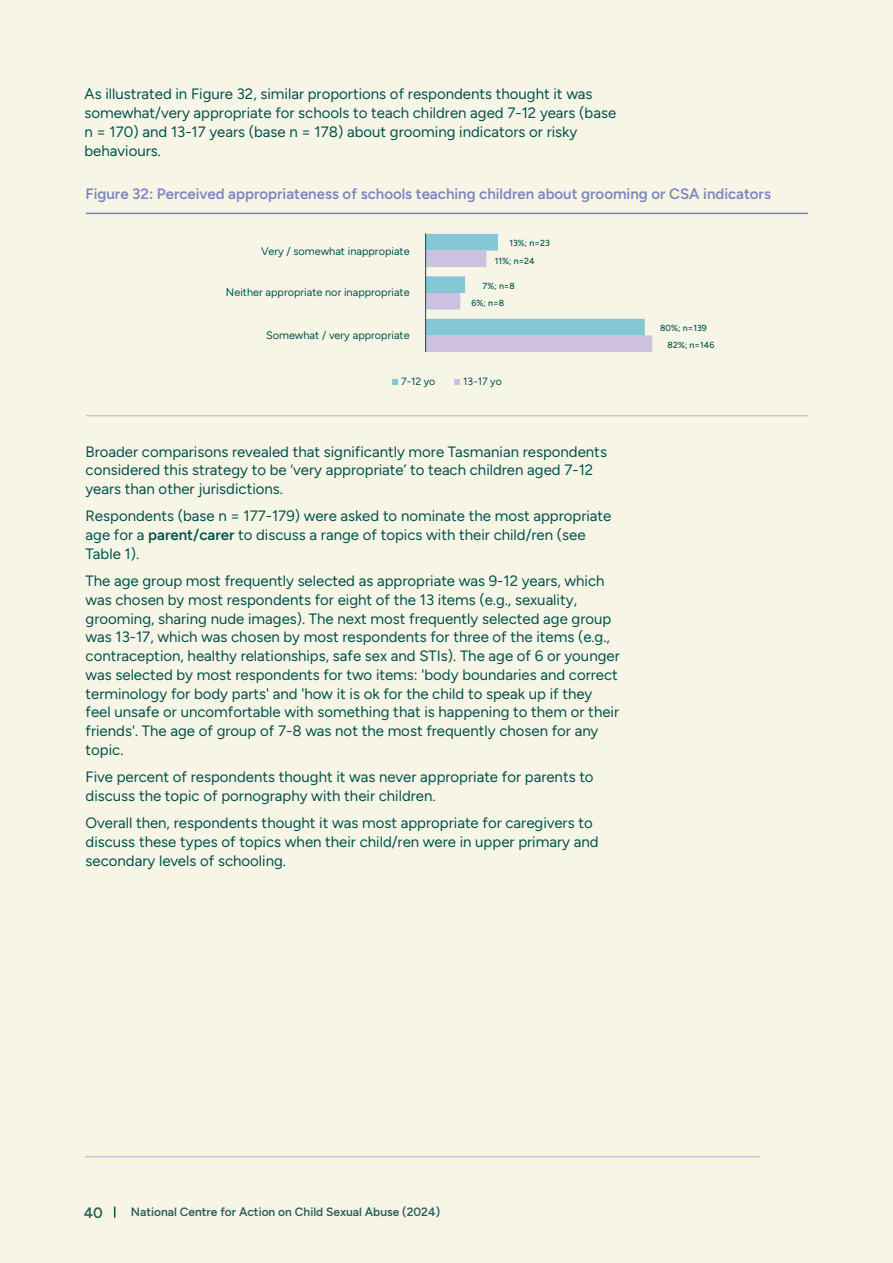
<style>
.page{position:relative;width:893px;height:1263px;background:#f6f5e6}
.page>*{position:absolute;margin:0;border:0;box-sizing:border-box;transform-origin:0 0}
.t1{font:15px/18.8px "Figtree";color:#02534c}
.t2{font:600 15px "Figtree";color:#7d85c1}
.t3{font:600 15px "Figtree";color:#285f59}
.t4{font:600 12px "Figtree";color:#285f59}
.t5{font:10.95px "Figtree";letter-spacing:.005em;color:#02534c}
.t6{font:10.5px "Figtree";color:#02534c}
.t7{font:500 8.85px/17.2px "Figtree";letter-spacing:.005em;color:#02534c}
.s1{font-weight:600}
</style>
<div class="page">
<svg style="left:114px;top:1206px;width:1px;height:12px"></svg>
<hr style="left:86px;top:1156px;width:674px;height:1px;background:#cec0df">
<hr style="left:86px;top:213px;width:722px;height:1px;background:#7d85c1">
<hr style="left:86px;top:415px;width:722px;height:1px;background:#cec0df">
<div style="left:426px;top:250px;width:60px;height:17px;background:#cec0df;border:2px solid #cec0df"></div>
<div style="left:425px;top:234px;width:73px;height:16px;background:#85c6d7"></div>
<div style="left:426px;top:293px;width:34px;height:16px;background:#cec0df"></div>
<div style="left:425px;top:276px;width:40px;height:17px;background:#85c6d7;border:2px solid #85c6d7"></div>
<div style="left:426px;top:335px;width:226px;height:17px;background:#cec0df;border:2px solid #cec0df"></div>
<div style="left:425px;top:319px;width:220px;height:16px;background:#85c6d7"></div>
<svg style="left:392px;top:379px;width:6px;height:5px"></svg>
<svg style="left:454px;top:379px;width:6px;height:5px"></svg>
<hr style="left:425px;top:233px;width:1px;height:119px;background:#02534c">
<p class="t1" style="left:85px;top:85px;width:533px">As illustrated in Figure 32, similar proportions of respondents thought it was somewhat/very appropriate for schools to teach children aged 7-12 years (base n = 170) and 13-17 years (base n = 178) about grooming indicators or risky behaviours.</p>
<p class="t2" style="left:86px;top:185px;width:687px">Figure 32: Perceived appropriateness of schools teaching children about grooming or CSA indicators</p>
<p class="t7" style="left:495px;top:234px;width:57px;line-height:17.7px;text-indent:15px">13%; n=23<br>11%; n=24</p>
<p class="t7" style="left:472px;top:277px;width:45px;text-indent:11px">7%; n=8<br>6%; n=8</p>
<p class="t7" style="left:668px;top:319px;width:48px;text-indent:-7px">80%; n=139<br>82%; n=146</p>
<p class="t5" style="left:261px;top:245px;width:150px">Very / somewhat inappropiate</p>
<p class="t5" style="left:226px;top:286px;width:185px">Neither appropriate nor inappropriate</p>
<p class="t5" style="left:266px;top:329px;width:145px">Somewhat / very appropriate</p>
<p class="t6" style="left:401px;top:376px;width:36px">7-12 yo</p>
<p class="t6" style="left:463px;top:376px;width:40px">13-17 yo</p>
<p class="t1" style="left:86px;top:442px;width:523px">Broader comparisons revealed that significantly more Tasmanian respondents considered this strategy to be ‘very appropriate’ to teach children aged 7-12 years than other jurisdictions.</p>
<p class="t1" style="left:86px;top:507px;width:527px">Respondents (base n = 177-179) were asked to nominate the most appropriate age for a <span class="s1">parent/carer</span> to discuss a range of topics with their child/ren (see<br>Table 1).</p>
<p class="t1" style="left:86px;top:571px;width:536px">The age group most frequently selected as appropriate was 9-12 years, which was chosen by most respondents for eight of the 13 items (e.g., sexuality, grooming, sharing nude images). The next most frequently selected age group was 13-17, which was chosen by most respondents for three of the items (e.g., contraception, healthy relationships, safe sex and STIs). The age of 6 or younger was selected by most respondents for two items: 'body boundaries and correct terminology for body parts' and 'how it is ok for the child to speak up if they feel unsafe or uncomfortable with something that is happening to them or their friends'. The age of group of 7-8 was not the most frequently chosen for any topic.</p>
<p class="t1" style="left:86px;top:767px;width:510px">Five percent of respondents thought it was never appropriate for parents to discuss the topic of pornography with their children.</p>
<p class="t1" style="left:86px;top:813px;width:514px">Overall then, respondents thought it was most appropriate for caregivers to discuss these types of topics when their child/ren were in upper primary and secondary levels of schooling.</p>
<p class="t3" style="left:84px;top:1204px;width:21px">40</p>
<p class="t4" style="left:131px;top:1205px;width:311px">National Centre for Action on Child Sexual Abuse (2024)</p>
</div>
